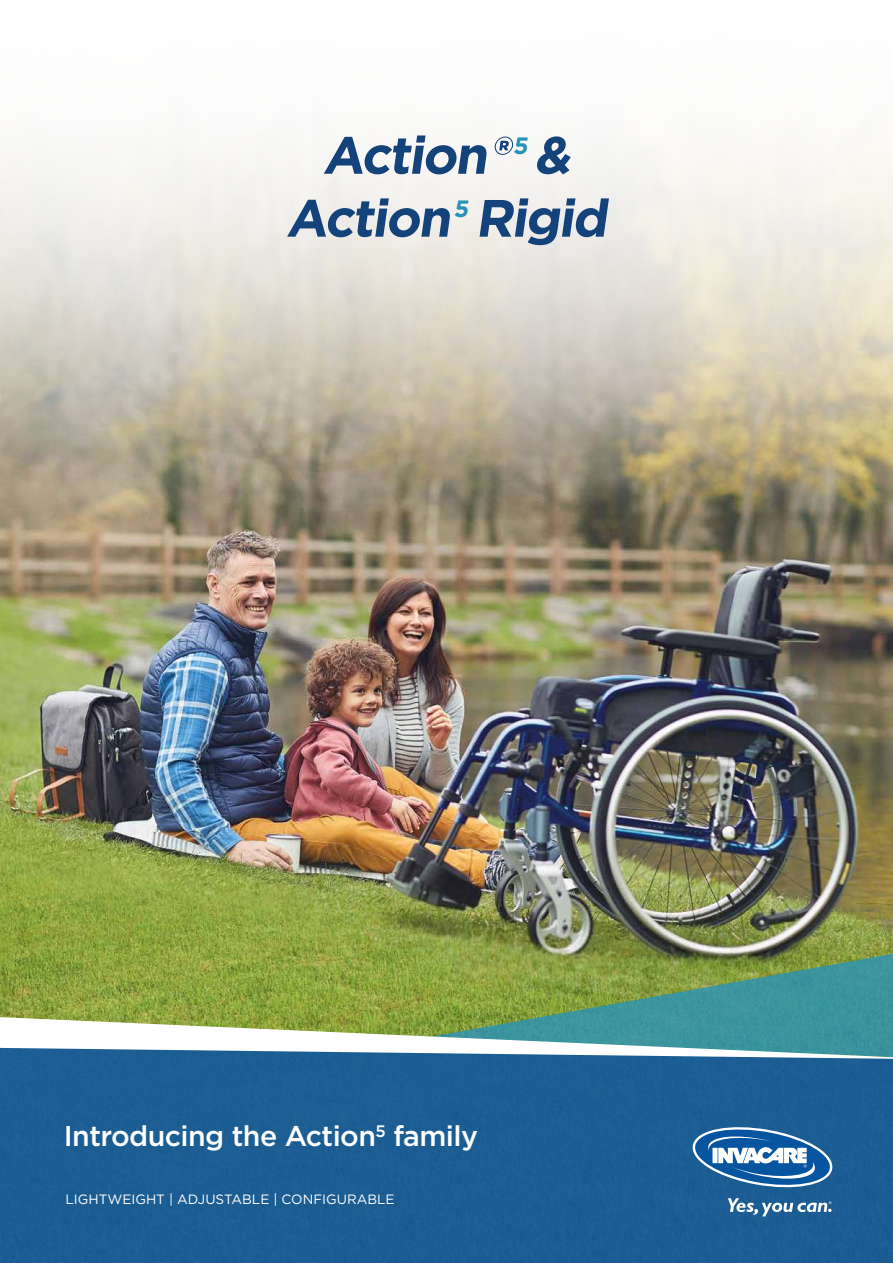
<style>
.page{position:relative;width:893px;height:1263px;background:#fff}
.page>*{position:absolute;margin:0;border:0;box-sizing:border-box;transform-origin:0 0}
.t1{font:700 52.35px/62.8px "Gotham";color:#14427a;text-align:center}
.t2{font:500 28.5px "Gotham";letter-spacing:-.02em;color:#fff}
.t3{font:13.5px "Gotham";color:#fff}
</style>
<div class="page">
<img style="left:0;top:351px;width:893px;height:666px">
<svg style="left:422px;top:933px;width:471px;height:84px"></svg>
<div style="left:0;top:1059px;width:893px;height:204px;background:#1b5e93"></div>
<svg style="left:0;top:1017px;width:893px;height:42px"></svg>
<svg style="left:1px;top:445px;width:892px;height:70px"></svg>
<svg style="left:1px;top:143px;width:892px;height:302px"></svg>
<svg style="left:692px;top:1127px;width:141px;height:64px"></svg>
<svg style="left:728px;top:1198px;width:104px;height:18px"></svg>
<h1 class="t1" style="left:286px;top:123px;width:332px">Action®<sup>5</sup> &amp;<br>Action<sup>5</sup> Rigid</h1>
<h2 class="t2" style="left:64px;top:1120px;width:416px">Introducing the Action<sup>5</sup> family</h2>
<p class="t3" style="left:66px;top:1191px;width:330px">LIGHTWEIGHT | ADJUSTABLE | CONFIGURABLE</p>
</div>
